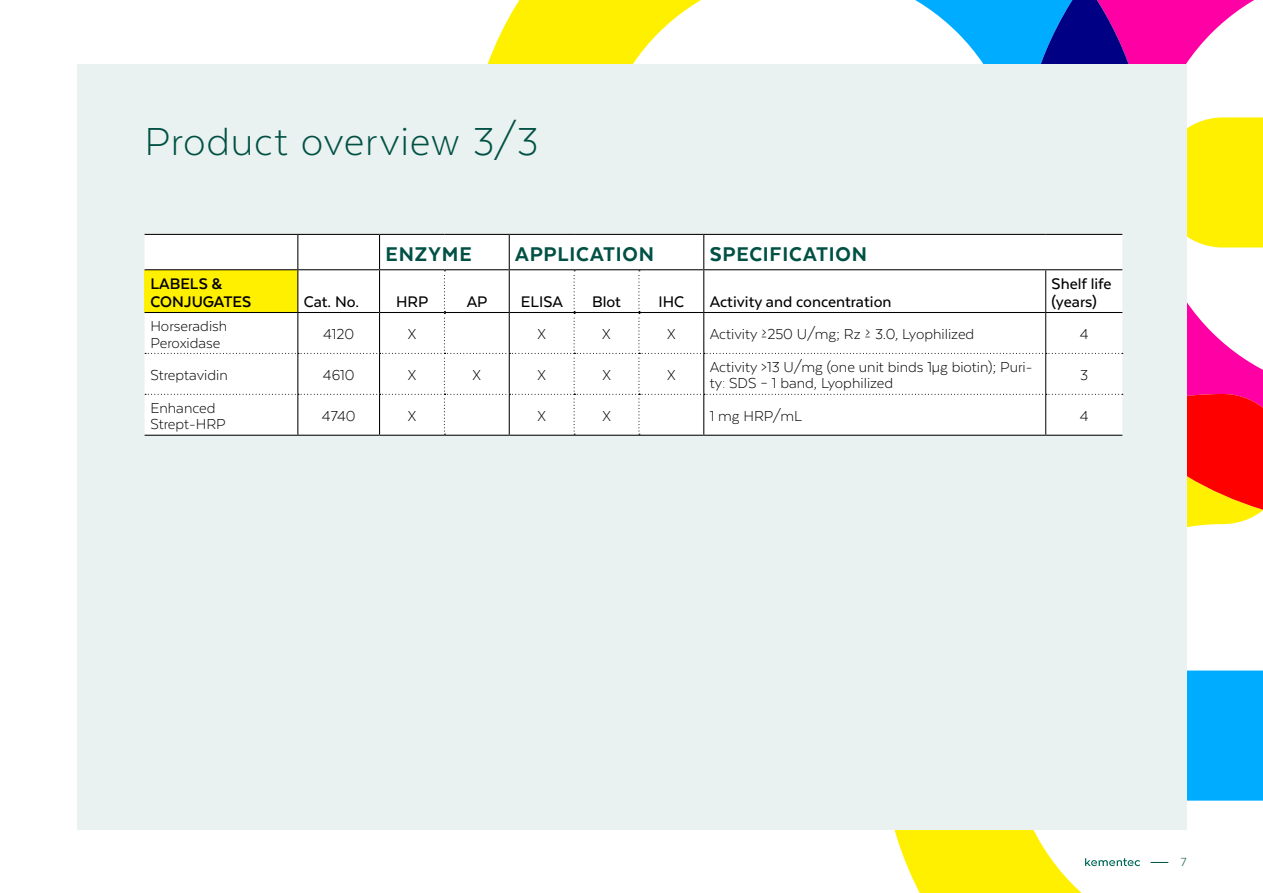
<style>
.page{position:relative;width:1263px;height:893px;background:#fff}
.page>*{position:absolute;margin:0;border:0;box-sizing:border-box;transform-origin:0 0}
.t1{font:300 45px "Texta";letter-spacing:.015em;color:#005144}
.t2{font:800 22.95px "Texta";letter-spacing:.035em;color:#005144}
.t3{font:500 17.7px/17.7px "Texta";color:#000}
.t4{font:700 17.7px/17.7px "Texta";color:#000}
.t5{font:300 16.65px/16.6px "Texta";color:#000}
.t6{font:300 13.5px "Texta";color:#005144}
</style>
<div class="page">
<svg style="left:1150px;top:0;width:113px;height:270px"></svg>
<svg style="left:487px;top:0;width:214px;height:64px;fill:#fff000"></svg>
<svg style="left:915px;top:0;width:104px;height:64px;fill:#00acff"></svg>
<svg style="left:1019px;top:0;width:131px;height:64px;background:#4630ae"></svg>
<svg style="left:881px;top:510px;width:382px;height:383px"></svg>
<div style="left:1186px;top:670px;width:77px;height:131px;background:#00acff"></div>
<div style="left:77px;top:64px;width:1109px;height:765px;background:#eaf1f1"></div>
<svg style="left:1085px;top:858px;width:55px;height:8px"></svg>
<svg style="left:1150px;top:862px;width:18px;height:1px"></svg>
<div style="left:145px;top:235px;width:977px;height:34px;background:#fff"></div>
<hr style="left:297px;top:235px;width:1px;height:34px;background:#000">
<hr style="left:379px;top:235px;width:1px;height:34px;background:#000">
<hr style="left:509px;top:235px;width:1px;height:34px;background:#000">
<hr style="left:703px;top:235px;width:1px;height:34px;background:#000">
<hr style="left:145px;top:234px;width:153px;height:1px;background:#000">
<hr style="left:298px;top:234px;width:82px;height:1px;background:#000">
<hr style="left:380px;top:234px;width:64px;height:1px;background:#000">
<hr style="left:444px;top:234px;width:65px;height:1px;background:#000">
<hr style="left:509px;top:234px;width:65px;height:1px;background:#000">
<hr style="left:574px;top:234px;width:65px;height:1px;background:#000">
<hr style="left:639px;top:234px;width:65px;height:1px;background:#000">
<hr style="left:704px;top:234px;width:342px;height:1px;background:#000">
<hr style="left:1046px;top:234px;width:76px;height:1px;background:#000">
<svg style="left:145px;top:270px;width:1118px;height:240px"></svg>
<hr style="left:145px;top:269px;width:153px;height:1px;background:#000">
<hr style="left:298px;top:269px;width:82px;height:1px;background:#000">
<hr style="left:380px;top:269px;width:64px;height:1px;background:#000">
<hr style="left:444px;top:269px;width:65px;height:1px;background:#000">
<hr style="left:509px;top:269px;width:65px;height:1px;background:#000">
<hr style="left:574px;top:269px;width:65px;height:1px;background:#000">
<hr style="left:639px;top:269px;width:65px;height:1px;background:#000">
<hr style="left:704px;top:269px;width:342px;height:1px;background:#000">
<hr style="left:1046px;top:269px;width:76px;height:1px;background:#000">
<hr style="left:145px;top:312px;width:153px;height:1px;background:#000">
<hr style="left:298px;top:312px;width:82px;height:1px;background:#000">
<hr style="left:380px;top:312px;width:64px;height:1px;background:#000">
<hr style="left:444px;top:312px;width:65px;height:1px;background:#000">
<hr style="left:509px;top:312px;width:65px;height:1px;background:#000">
<hr style="left:574px;top:312px;width:65px;height:1px;background:#000">
<hr style="left:639px;top:312px;width:65px;height:1px;background:#000">
<hr style="left:704px;top:312px;width:342px;height:1px;background:#000">
<hr style="left:1046px;top:312px;width:76px;height:1px;background:#000">
<hr style="left:145px;top:435px;width:153px;height:1px;background:#000">
<hr style="left:298px;top:435px;width:82px;height:1px;background:#000">
<hr style="left:380px;top:435px;width:64px;height:1px;background:#000">
<hr style="left:444px;top:435px;width:65px;height:1px;background:#000">
<hr style="left:509px;top:435px;width:65px;height:1px;background:#000">
<hr style="left:574px;top:435px;width:65px;height:1px;background:#000">
<hr style="left:639px;top:435px;width:65px;height:1px;background:#000">
<hr style="left:704px;top:435px;width:342px;height:1px;background:#000">
<hr style="left:1046px;top:435px;width:76px;height:1px;background:#000">
<h1 class="t1" style="left:145px;top:118px;width:395px">Product overview 3/3</h1>
<p class="t4" style="left:150px;top:275px;width:102px">LABELS &amp;<br>CONJUGATES</p>
<h2 class="t2" style="left:385px;top:242px;width:88px">ENZYME</h2>
<h2 class="t2" style="left:515px;top:242px;width:140px">APPLICATION</h2>
<h2 class="t2" style="left:710px;top:242px;width:159px">SPECIFICATION</h2>
<p class="t3" style="left:304px;top:292px;width:57px">Cat. No.</p>
<p class="t3" style="left:396px;top:292px;width:34px">HRP</p>
<p class="t3" style="left:467px;top:292px;width:22px">AP</p>
<p class="t3" style="left:521px;top:292px;width:43px">ELISA</p>
<p class="t3" style="left:592px;top:292px;width:30px">Blot</p>
<p class="t3" style="left:658px;top:292px;width:27px">IHC</p>
<p class="t3" style="left:710px;top:292px;width:183px">Activity and concentration</p>
<p class="t3" style="left:1052px;top:275px;width:62px">Shelf life (years)</p>
<p class="t5" style="left:150px;top:317px;width:78px">Horseradish<br>Peroxidase</p>
<p class="t5" style="left:323px;top:326px;width:32px">4120</p>
<p class="t5" style="left:408px;top:326px;width:10px">X</p>
<p class="t5" style="left:537px;top:326px;width:10px">X</p>
<p class="t5" style="left:602px;top:326px;width:10px">X</p>
<p class="t5" style="left:667px;top:326px;width:10px">X</p>
<p class="t5" style="left:710px;top:326px;width:266px">Activity ≥250 U/mg; Rz ≥ 3.0, Lyophilized</p>
<p class="t5" style="left:1080px;top:326px;width:10px">4</p>
<p class="t5" style="left:150px;top:367px;width:79px">Streptavidin</p>
<p class="t5" style="left:323px;top:367px;width:33px">4610</p>
<p class="t5" style="left:408px;top:367px;width:10px">X</p>
<p class="t5" style="left:473px;top:367px;width:10px">X</p>
<p class="t5" style="left:537px;top:367px;width:10px">X</p>
<p class="t5" style="left:602px;top:367px;width:10px">X</p>
<p class="t5" style="left:667px;top:367px;width:10px">X</p>
<p class="t5" style="left:710px;top:358px;width:324px">Activity &gt;13 U/mg (one unit binds 1μg biotin); Puri&shy;ty: SDS – 1 band, Lyophilized</p>
<p class="t5" style="left:1080px;top:367px;width:10px">3</p>
<p class="t5" style="left:151px;top:399px;width:77px">Enhanced<br>Strept-HRP</p>
<p class="t5" style="left:322px;top:407px;width:35px">4740</p>
<p class="t5" style="left:408px;top:407px;width:10px">X</p>
<p class="t5" style="left:537px;top:407px;width:10px">X</p>
<p class="t5" style="left:602px;top:407px;width:10px">X</p>
<p class="t5" style="left:710px;top:407px;width:94px">1 mg HRP/mL</p>
<p class="t5" style="left:1080px;top:407px;width:10px">4</p>
<p class="t6" style="left:1181px;top:855px;width:7px">7</p>
</div>
